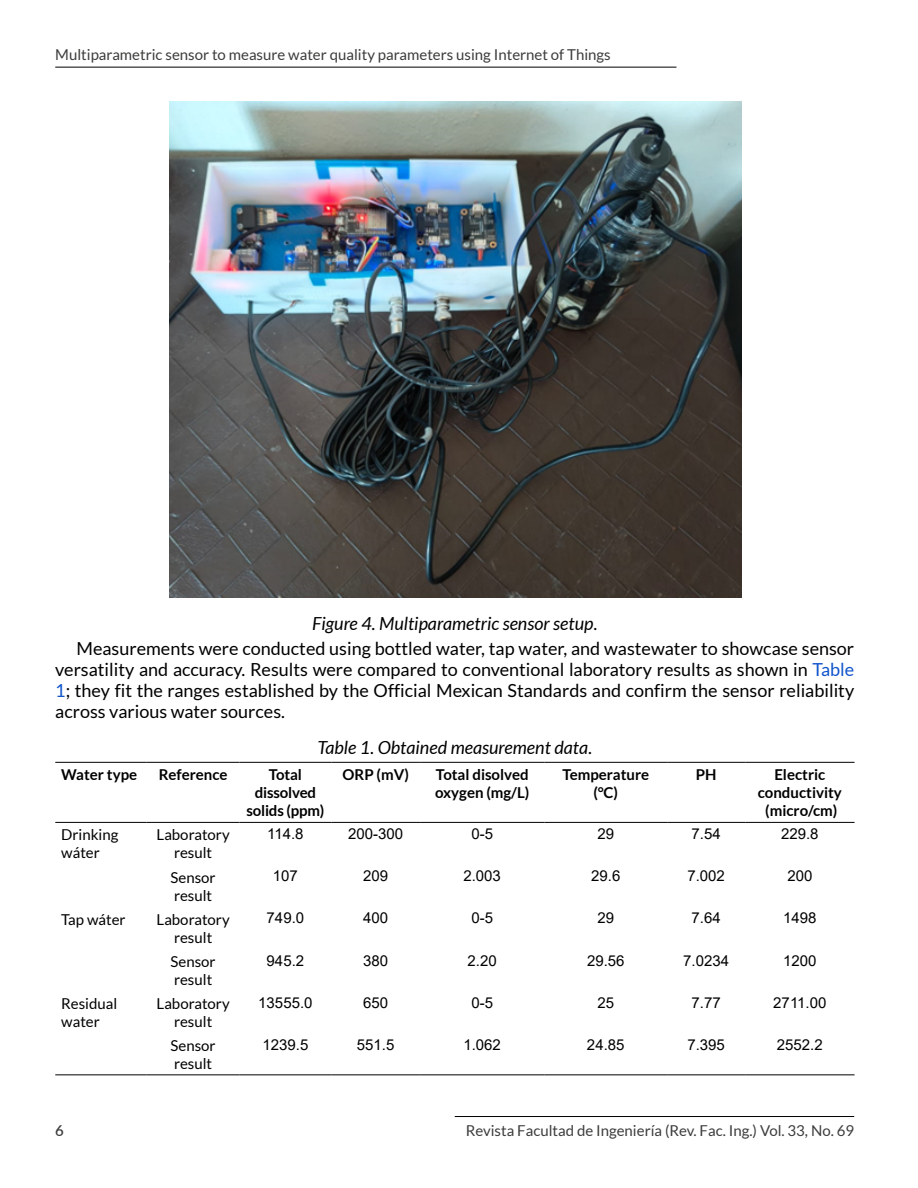
<style>
.page{position:relative;width:918px;height:1188px;background:#fff}
.page>*{position:absolute;margin:0;border:0;box-sizing:border-box;transform-origin:0 0}
.t1{font:18px/21px "Lato";color:#000}
.t2{font:italic 18px "Lato";color:#000}
.t3{font:15px "Arial";color:#000}
.t4{font:15px "Lato";color:#3c3c3b}
.t5{font:700 15px/18px "Lato";color:#000;text-align:center}
.t6{font:15px/18px "Lato";color:#000}
.t7{font:600 15px "Lato";color:#3c3c3b}
.s1{font-style:italic}
.s2{color:#15c}
.s3{font-style:normal}
</style>
<div class="page">
<hr style="left:455px;top:1116px;width:399px;height:1px;background:#000">
<hr style="left:55px;top:67px;width:621px;height:1px;background:#000">
<hr style="left:55px;top:762px;width:92px;height:1px;background:#000">
<hr style="left:147px;top:762px;width:93px;height:1px;background:#000">
<hr style="left:240px;top:762px;width:91px;height:1px;background:#000">
<hr style="left:331px;top:762px;width:89px;height:1px;background:#000">
<hr style="left:420px;top:762px;width:124px;height:1px;background:#000">
<hr style="left:544px;top:762px;width:123px;height:1px;background:#000">
<hr style="left:667px;top:762px;width:78px;height:1px;background:#000">
<hr style="left:745px;top:762px;width:110px;height:1px;background:#000">
<hr style="left:55px;top:822px;width:92px;height:1px;background:#000">
<hr style="left:147px;top:822px;width:93px;height:1px;background:#000">
<hr style="left:240px;top:822px;width:91px;height:1px;background:#000">
<hr style="left:331px;top:822px;width:89px;height:1px;background:#000">
<hr style="left:420px;top:822px;width:124px;height:1px;background:#000">
<hr style="left:544px;top:822px;width:123px;height:1px;background:#000">
<hr style="left:667px;top:822px;width:78px;height:1px;background:#000">
<hr style="left:745px;top:822px;width:110px;height:1px;background:#000">
<hr style="left:55px;top:1074px;width:92px;height:1px;background:#000">
<hr style="left:147px;top:1074px;width:93px;height:1px;background:#000">
<hr style="left:240px;top:1074px;width:91px;height:1px;background:#000">
<hr style="left:331px;top:1074px;width:89px;height:1px;background:#000">
<hr style="left:420px;top:1074px;width:124px;height:1px;background:#000">
<hr style="left:544px;top:1074px;width:123px;height:1px;background:#000">
<hr style="left:667px;top:1074px;width:78px;height:1px;background:#000">
<hr style="left:745px;top:1074px;width:110px;height:1px;background:#000">
<img style="left:169px;top:101px;width:572px;height:497px">
<p class="t4" style="left:55px;top:46px;width:557px">Multiparametric sensor to measure water quality parameters using Internet of Things</p>
<p class="t1" style="left:77px;top:611px;width:779px;line-height:25px;text-indent:236px"><span class="s1">Figure 4. Multiparametric sensor setup</span>.<br>Measurements were conducted using bottled water, tap water, and wastewater to showcase sensor</p>
<p class="t1" style="left:55px;top:659px;width:800px;text-align:justify">versatility and accuracy. Results were compared to conventional laboratory results as shown in <span class="s2">Table 1</span>; they fit the ranges established by the Official Mexican Standards and confirm the sensor reliability across various water sources.</p>
<p class="t2" style="left:317px;top:737px;width:276px">Table 1. Obtained measurement data<span class="s3">.</span></p>
<p class="t5" style="left:61px;top:766px;width:77px">Water type</p>
<p class="t5" style="left:159px;top:766px;width:70px">Reference</p>
<p class="t5" style="left:246px;top:766px;width:80px">Total dissolved solids (ppm)</p>
<p class="t5" style="left:343px;top:766px;width:68px">ORP (mV)</p>
<p class="t5" style="left:435px;top:766px;width:96px;text-align:left">Total disolved oxygen (mg/L)</p>
<p class="t5" style="left:562px;top:766px;width:88px">Temperature (°C)</p>
<p class="t5" style="left:696px;top:766px;width:22px">PH</p>
<p class="t5" style="left:758px;top:766px;width:86px">Electric conductivity (micro/cm)</p>
<p class="t6" style="left:61px;top:826px;width:59px">Drinking wáter</p>
<p class="t6" style="left:157px;top:826px;width:75px;text-align:center">Laboratory result</p>
<p class="t3" style="left:267px;top:824px;width:38px">114.8</p>
<p class="t3" style="left:348px;top:824px;width:57px">200-300</p>
<p class="t3" style="left:471px;top:824px;width:23px">0-5</p>
<p class="t3" style="left:597px;top:824px;width:18px">29</p>
<p class="t3" style="left:692px;top:824px;width:31px">7.54</p>
<p class="t3" style="left:781px;top:824px;width:39px">229.8</p>
<p class="t6" style="left:171px;top:868px;width:47px">Sensor result</p>
<p class="t3" style="left:273px;top:866px;width:27px">107</p>
<p class="t3" style="left:363px;top:866px;width:27px">209</p>
<p class="t3" style="left:463px;top:866px;width:39px">2.003</p>
<p class="t3" style="left:591px;top:866px;width:31px">29.6</p>
<p class="t3" style="left:687px;top:866px;width:39px">7.002</p>
<p class="t3" style="left:787px;top:866px;width:27px">200</p>
<p class="t6" style="left:61px;top:910px;width:66px">Tap wáter</p>
<p class="t6" style="left:157px;top:910px;width:75px;text-align:center">Laboratory result</p>
<p class="t3" style="left:267px;top:908px;width:39px">749.0</p>
<p class="t3" style="left:363px;top:908px;width:27px">400</p>
<p class="t3" style="left:471px;top:908px;width:23px">0-5</p>
<p class="t3" style="left:597px;top:908px;width:18px">29</p>
<p class="t3" style="left:692px;top:908px;width:31px">7.64</p>
<p class="t3" style="left:783px;top:908px;width:35px">1498</p>
<p class="t6" style="left:171px;top:952px;width:47px">Sensor result</p>
<p class="t3" style="left:267px;top:950px;width:39px">945.2</p>
<p class="t3" style="left:363px;top:950px;width:27px">380</p>
<p class="t3" style="left:468px;top:950px;width:31px">2.20</p>
<p class="t3" style="left:587px;top:950px;width:39px">29.56</p>
<p class="t3" style="left:683px;top:950px;width:47px">7.0234</p>
<p class="t3" style="left:783px;top:950px;width:35px">1200</p>
<p class="t6" style="left:61px;top:994px;width:58px">Residual water</p>
<p class="t6" style="left:157px;top:994px;width:75px;text-align:center">Laboratory result</p>
<p class="t3" style="left:258px;top:992px;width:56px">13555.0</p>
<p class="t3" style="left:363px;top:992px;width:27px">650</p>
<p class="t3" style="left:471px;top:992px;width:23px">0-5</p>
<p class="t3" style="left:597px;top:992px;width:18px">25</p>
<p class="t3" style="left:692px;top:992px;width:31px">7.77</p>
<p class="t3" style="left:773px;top:992px;width:55px">2711.00</p>
<p class="t6" style="left:171px;top:1036px;width:47px">Sensor result</p>
<p class="t3" style="left:262px;top:1034px;width:47px">1239.5</p>
<p class="t3" style="left:357px;top:1034px;width:39px">551.5</p>
<p class="t3" style="left:463px;top:1034px;width:39px">1.062</p>
<p class="t3" style="left:587px;top:1034px;width:39px">24.85</p>
<p class="t3" style="left:687px;top:1034px;width:39px">7.395</p>
<p class="t3" style="left:777px;top:1034px;width:47px">2552.2</p>
<p class="t7" style="left:55px;top:1120px;width:10px">6</p>
<p class="t4" style="left:466px;top:1122px;width:390px">Revista Facultad de Ingeniería (Rev. Fac. Ing.) Vol. 33, No. 69</p>
</div>
